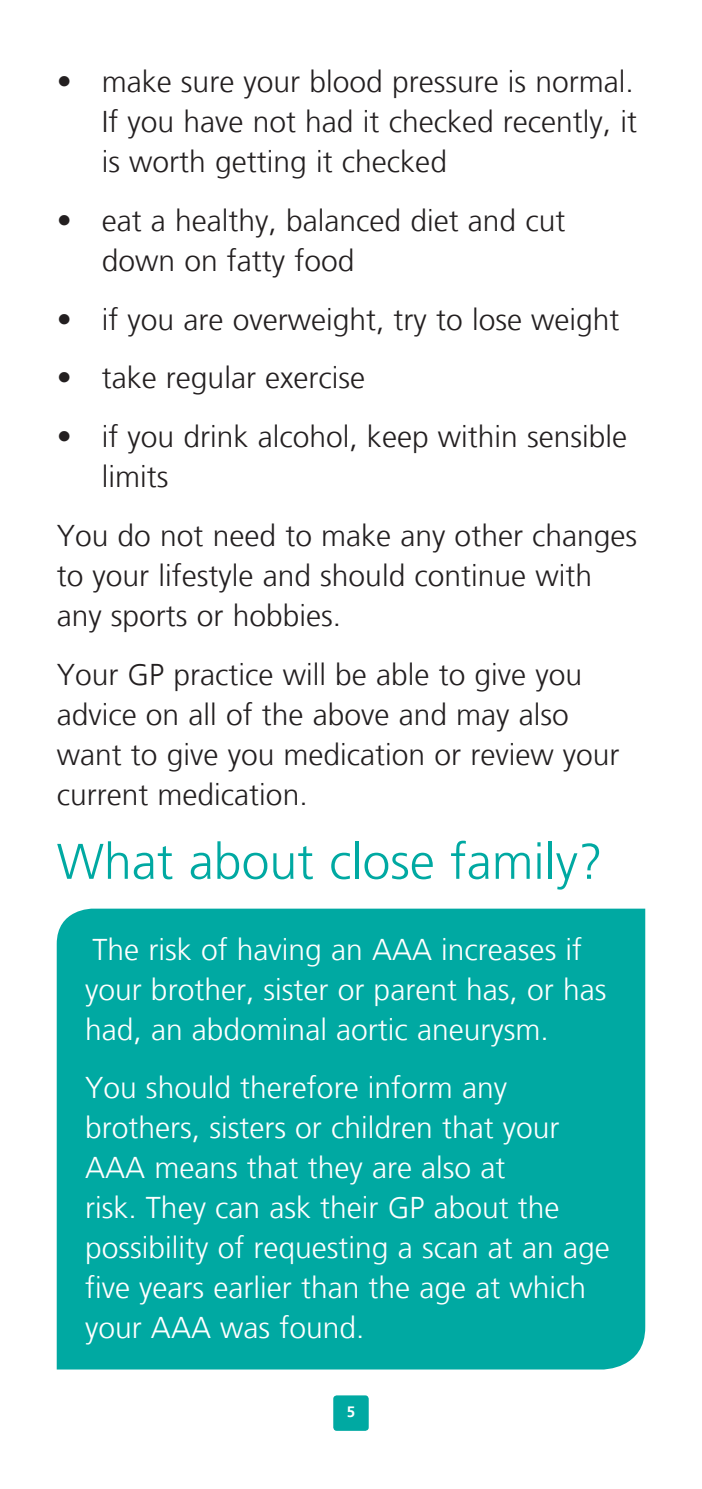
<style>
.page{position:relative;width:702px;height:1489px;background:#fff}
.page>*{position:absolute;margin:0;border:0;box-sizing:border-box;transform-origin:0 0}
._01-Main_text{font:300 50px "Frutiger LT";color:#00a9a2}
._01-Main_text-2{font:300 30px/40px "Frutiger LT";color:#231f20}
._01-Main_text-3{font:300 30px/40px "Frutiger LT";color:#fff}
._08-Folio_verso{font:700 15px "Frutiger";color:#fff}
</style>
<div class="page">
<div style="left:333px;top:1395px;width:36px;height:35px;background:#00a9a2;border-radius:4px"></div>
<div style="left:57px;top:908px;width:588px;height:461px;background:#00a9a2"></div>
<p class="_01-Main_text-2" style="left:102px;top:62px;width:537px;text-align:justify;text-indent:-45px">• make sure your blood pressure is normal.<br>If you have not had it checked recently, it is worth getting it checked</p>
<p class="_01-Main_text-2" style="left:102px;top:201px;width:465px;text-indent:-45px">• eat a healthy, balanced diet and cut down on fatty food</p>
<p class="_01-Main_text-2" style="left:57px;top:300px;width:564px">• if you are overweight, try to lose weight</p>
<p class="_01-Main_text-2" style="left:57px;top:358px;width:310px">• take regular exercise</p>
<p class="_01-Main_text-2" style="left:102px;top:417px;width:527px;text-indent:-45px">• if you drink alcohol, keep within sensible limits</p>
<p class="_01-Main_text-2" style="left:57px;top:516px;width:582px">You do not need to make any other changes to your lifestyle and should continue with any sports or hobbies.</p>
<p class="_01-Main_text-2" style="left:57px;top:655px;width:564px">Your GP practice will be able to give you advice on all of the above and may also want to give you medication or review your current medication.</p>
<p class="_01-Main_text" style="left:57px;top:833px;width:547px">What about close family?</p>
<p class="_01-Main_text-3" style="left:85px;top:929px;width:522px">The risk of having an AAA increases if your brother, sister or parent has, or has had, an abdominal aortic aneurysm.</p>
<p class="_01-Main_text-3" style="left:85px;top:1068px;width:526px">You should therefore inform any brothers, sisters or children that your AAA means that they are also at<br>risk. They can ask their GP about the possibility of requesting a scan at an age five years earlier than the age at which your AAA was found.</p>
<p class="_08-Folio_verso" style="left:347px;top:1402px;width:10px">5</p>
</div>
